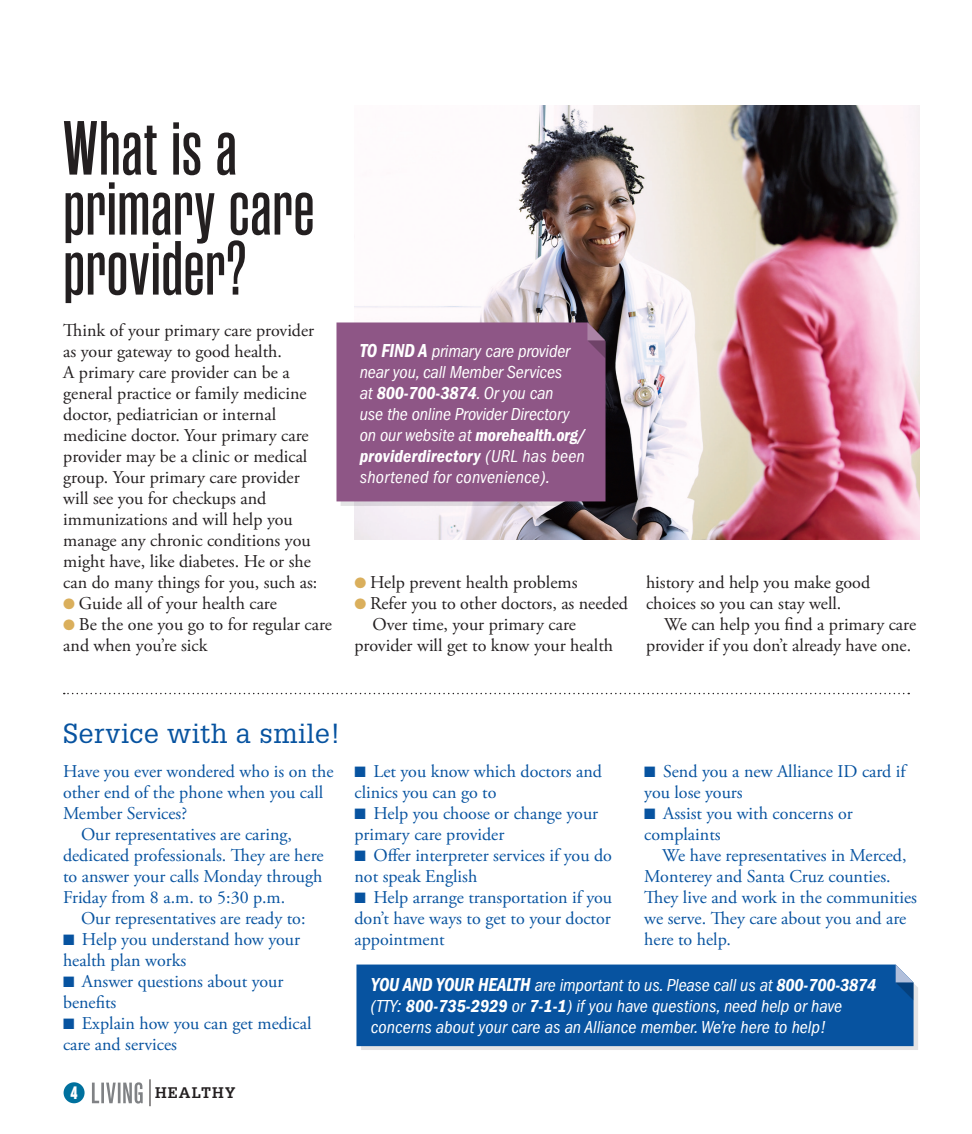
<style>
.page{position:relative;width:972px;height:1134px;background:#fff}
.page>*{position:absolute;margin:0;border:0;box-sizing:border-box;transform-origin:0 0}
._1_EN_HEAD__28-48pt{font:600 76.5px/60px "Rama Gothic M";letter-spacing:.01em;color:#231f20}
._2_EN_HEAD_side_blac{font:27px "Glypha LT Std";letter-spacing:.02em;color:#0753a0}
._2_EN_BODY_side_colo{font:18px/21px "Adobe Garamond Pro";color:#0753a0}
._1_EN_body_no_indent{font:18px/21px "Adobe Garamond Pro";color:#231f20}
._5_EN_CTA_body{font:italic condensed 18px/21px "ITC Franklin Gothic Std";color:#fff}
._1_EN_BODY{font:18px/21px "Adobe Garamond Pro";color:#231f20}
.t1{font:700 18px "Rama Gothic E";color:#fff}
.t2{font:700 15px "Glypha LT Std";letter-spacing:.075em;color:#231f20}
.s1{color:#daaf5c}
.s2{font-size:15px;color:#daaf5c}
.s3{font-family:"ITC Franklin Gothic Std Dm Cd It";font-style:normal;font-stretch:normal;font-size:19.5px}
.s4{font-family:"ITC Franklin Gothic Std Dm Cd It";font-style:normal;font-stretch:normal}
.s5{font-size:15px}
</style>
<div class="page">
<svg style="left:92px;top:1082px;width:51px;height:22px"></svg>
<svg style="left:150px;top:1079px;width:1px;height:27px"></svg>
<div style="left:64px;top:1082px;width:21px;height:21px;background:#00719e;border-radius:50%"></div>
<svg style="left:64px;top:693px;width:845px;height:1px"></svg>
<svg style="left:361px;top:984px;width:557px;height:66px;background:#dddfe2"></svg>
<div style="left:356px;top:965px;width:558px;height:81px;background:#0753a0"></div>
<svg style="left:896px;top:965px;width:18px;height:35px"></svg>
<img style="left:355px;top:105px;width:565px;height:435px">
<svg style="left:341px;top:327px;width:269px;height:179px;background:#787179"></svg>
<div style="left:336px;top:322px;width:270px;height:179px;background:#8e5686"></div>
<svg style="left:587px;top:323px;width:18px;height:35px"></svg>
<p class="_1_EN_HEAD__28-48pt" style="left:63px;top:120px;width:253px">What is a primary care provider?</p>
<p class="_1_EN_body_no_indent" style="left:63px;top:320px;width:256px">Think of your primary care provider as your gateway to good health.<br>A primary care provider can be a general practice or family medicine doctor, pediatrician or internal medicine doctor. Your primary care provider may be a clinic or medical group. Your primary care provider will see you for checkups and immunizations and will help you manage any chronic conditions you might have, like diabetes. He or she can do many things for you, such as:</p>
<p class="_1_EN_body_no_indent" style="left:63px;top:593px;width:215px"><span class="s1">●</span><span class="s2">●</span> Guide all of your health care</p>
<p class="_1_EN_body_no_indent" style="left:63px;top:614px;width:270px"><span class="s1">●</span><span class="s2">●</span> Be the one you go to for regular care and when you’re sick</p>
<p class="_5_EN_CTA_body" style="left:360px;top:340px;width:227px"><span class="s3">TO FIND A</span> primary care provider near you, call Member Services<br>at <span class="s4">800-700-3874</span>. Or you can<br>use the online Provider Directory on our website at <span class="s4">morehealth.org/ providerdirectory</span> (URL has been shortened for convenience).</p>
<p class="_1_EN_body_no_indent" style="left:354px;top:572px;width:225px"><span class="s1">●</span><span class="s2">●</span> Help prevent health problems</p>
<p class="_1_EN_body_no_indent" style="left:354px;top:593px;width:275px"><span class="s1">●</span><span class="s2">●</span> Refer you to other doctors, as needed</p>
<p class="_1_EN_BODY" style="left:354px;top:614px;width:260px;text-indent:18px">Over time, your primary care provider will get to know your health</p>
<p class="_1_EN_BODY" style="left:646px;top:572px;width:226px">history and help you make good choices so you can stay well.</p>
<p class="_1_EN_BODY" style="left:646px;top:614px;width:272px;text-align:right">We can help you find a primary care provider if you don’t already have one.</p>
<p class="_2_EN_HEAD_side_blac" style="left:63px;top:717px;width:279px">Service with a smile!</p>
<p class="_2_EN_BODY_side_colo" style="left:63px;top:761px;width:272px">Have you ever wondered who is on the other end of the phone when you call<br>Member Services?</p>
<p class="_2_EN_BODY_side_colo" style="left:63px;top:824px;width:262px;text-indent:18px">Our representatives are caring, dedicated professionals. They are here to answer your calls Monday through Friday from 8 a.m. to 5:30 p.m.</p>
<p class="_2_EN_BODY_side_colo" style="left:81px;top:908px;width:226px">Our representatives are ready to:</p>
<p class="_2_EN_BODY_side_colo" style="left:63px;top:929px;width:239px">■<span class="s5">■</span> Help you understand how your health plan works</p>
<p class="_2_EN_BODY_side_colo" style="left:63px;top:971px;width:222px">■<span class="s5">■</span> Answer questions about your benefits</p>
<p class="_2_EN_BODY_side_colo" style="left:63px;top:1013px;width:250px">■<span class="s5">■</span> Explain how you can get medical care and services</p>
<p class="t1" style="left:71px;top:1083px;width:9px">4</p>
<p class="t2" style="left:155px;top:1083px;width:82px">HEALTHY</p>
<p class="_2_EN_BODY_side_colo" style="left:354px;top:761px;width:249px">■<span class="s5">■</span> Let you know which doctors and clinics you can go to</p>
<p class="_2_EN_BODY_side_colo" style="left:354px;top:803px;width:245px">■<span class="s5">■</span> Help you choose or change your primary care provider</p>
<p class="_2_EN_BODY_side_colo" style="left:354px;top:845px;width:259px">■<span class="s5">■</span> Offer interpreter services if you do not speak English</p>
<p class="_2_EN_BODY_side_colo" style="left:354px;top:887px;width:259px;text-align:justify">■<span class="s5">■</span> Help arrange transportation if you don’t have ways to get to your doctor appointment</p>
<p class="_2_EN_BODY_side_colo" style="left:644px;top:761px;width:263px">■<span class="s5">■</span> Send you a new Alliance ID card if you lose yours</p>
<p class="_2_EN_BODY_side_colo" style="left:644px;top:803px;width:210px">■<span class="s5">■</span> Assist you with concerns or complaints</p>
<p class="_2_EN_BODY_side_colo" style="left:644px;top:845px;width:274px;text-indent:18px">We have representatives in Merced,<br>Monterey and Santa Cruz counties.<br>They live and work in the communities we serve. They care about you and are here to help.</p>
<p class="_5_EN_CTA_body" style="left:371px;top:975px;width:507px"><span class="s3">YOU AND YOUR HEALTH</span> are important to us. Please call us at <span class="s4">800-700-3874 </span>(TTY: <span class="s4">800-735-2929</span> or <span class="s4">7-1-1</span>) if you have questions, need help or have concerns about your care as an Alliance member. We’re here to help!</p>
</div>
